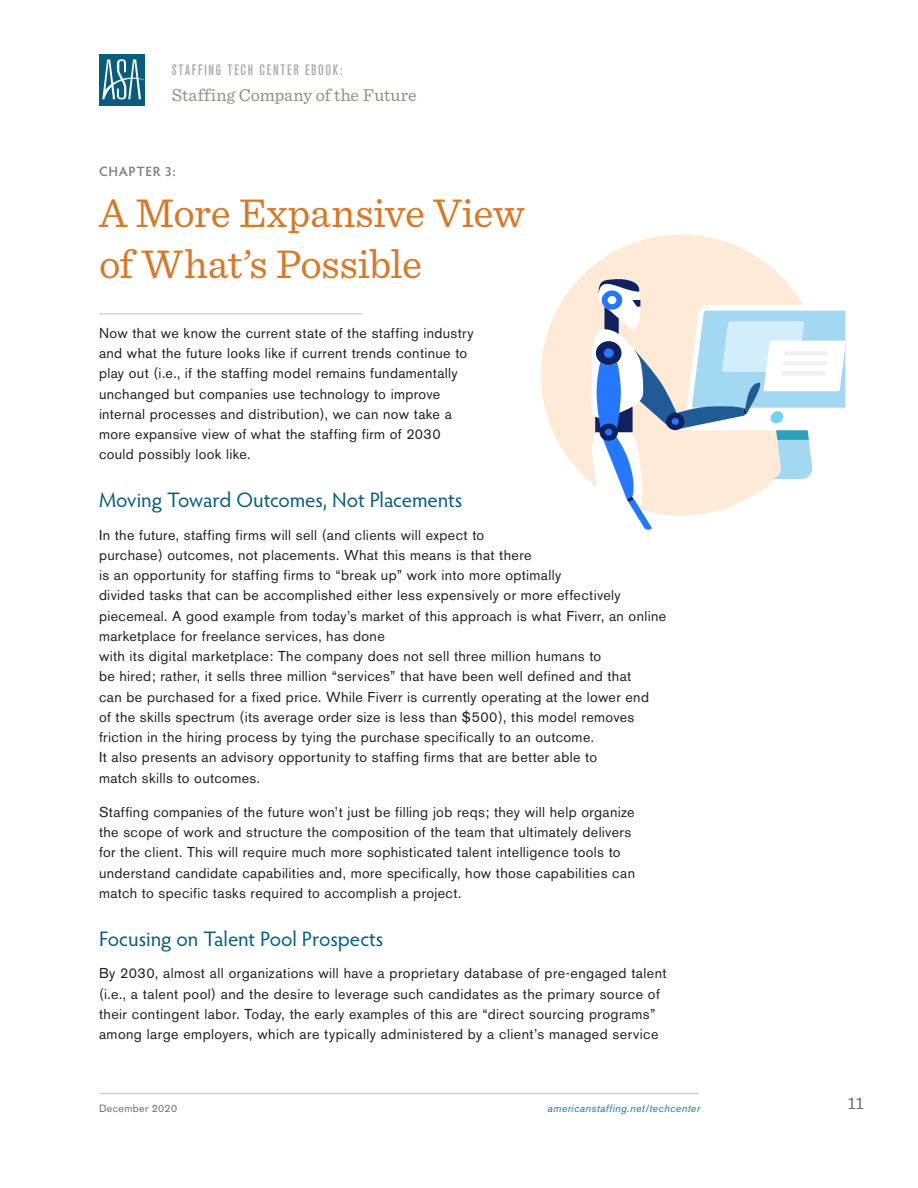
<style>
.page{position:relative;width:918px;height:1188px;background:#fff}
.page>*{position:absolute;margin:0;border:0;box-sizing:border-box;transform-origin:0 0}
._01_Head{font:42px/51px "Sentinel";letter-spacing:-.01em;color:#d47a28}
._02_Head{font:21px "Hypatia Sans Pro";letter-spacing:-.005em;color:#025d7e}
.t1{font:18px "Sentinel";letter-spacing:.01em;color:#9a8c7a}
.t2{font:18px "Sentinel";color:#6c6d70}
.t3{font:500 condensed 15px "Akzidenz Grotesk BE";letter-spacing:.12em;color:#aaacaf}
._00_Body{font:14.25px/20.2px "Akzidenz Grotesk BE";letter-spacing:.025em;color:#231f20}
._04_Head{font:600 13.5px "Hypatia Sans Pro";letter-spacing:.05em;color:#808285}
.t4{font:italic 10.5px "Akzidenz Grotesk BE";letter-spacing:.035em;color:#0183ae}
.t5{font:10.5px "Akzidenz Grotesk BE";letter-spacing:.035em;color:#6c6d70}
</style>
<div class="page">
<div style="left:99px;top:54px;width:45px;height:51px;background:#0a5c7d"></div>
<svg style="left:102px;top:59px;width:43px;height:40px"></svg>
<hr style="left:99px;top:1093px;width:600px;height:1px;background:#d1d2d4">
<hr style="left:99px;top:313px;width:263px;height:2px;background:#d9d4cd">
<svg style="left:541px;top:235px;width:241px;height:247px;fill:#ffead7"></svg>
<svg style="left:590px;top:277px;width:255px;height:253px"></svg>
<p class="t3" style="left:172px;top:61px;width:173px">STAFFING TECH CENTER EBOOK:</p>
<p class="t1" style="left:172px;top:81px;width:246px">Staffing Company of the Future</p>
<p class="_04_Head" style="left:99px;top:162px;width:78px">CHAPTER 3:</p>
<p class="_01_Head" style="left:99px;top:185px;width:427px">A More Expansive View of What’s Possible</p>
<p class="_00_Body" style="left:99px;top:323px;width:376px">Now that we know the current state of the staffing industry and what the future looks like if current trends continue to play out (i.e., if the staffing model remains fundamentally unchanged but companies use technology to improve internal processes and distribution), we can now take a more expansive view of what the staffing firm of 2030 could possibly look like.</p>
<p class="_02_Head" style="left:99px;top:486px;width:365px">Moving Toward Outcomes, Not Placements</p>
<p class="_00_Body" style="left:99px;top:525px;width:569px">In the future, staffing firms will sell (and clients will expect to<br>purchase) outcomes, not placements. What this means is that there<br>is an opportunity for staffing firms to “break up” work into more optimally<br>divided tasks that can be accomplished either less expensively or more effectively piecemeal. A good example from today’s market of this approach is what Fiverr, an online marketplace for freelance services, has done<br>with its digital marketplace: The company does not sell three million humans to<br>be hired; rather, it sells three million “services” that have been well defined and that<br>can be purchased for a fixed price. While Fiverr is currently operating at the lower end<br>of the skills spectrum (its average order size is less than $500), this model removes friction in the hiring process by tying the purchase specifically to an outcome.<br>It also presents an advisory opportunity to staffing firms that are better able to<br>match skills to outcomes.</p>
<p class="_00_Body" style="left:99px;top:802px;width:538px">Staffing companies of the future won’t just be filling job reqs; they will help organize the scope of work and structure the composition of the team that ultimately delivers for the client. This will require much more sophisticated talent intelligence tools to understand candidate capabilities and, more specifically, how those capabilities can match to specific tasks required to accomplish a project.</p>
<p class="_02_Head" style="left:99px;top:925px;width:286px">Focusing on Talent Pool Prospects</p>
<p class="_00_Body" style="left:99px;top:963px;width:569px">By 2030, almost all organizations will have a proprietary database of pre-engaged talent (i.e., a talent pool) and the desire to leverage such candidates as the primary source of their contingent labor. Today, the early examples of this are “direct sourcing programs” among large employers, which are typically administered by a client’s managed service</p>
<p class="t5" style="left:99px;top:1102px;width:80px">December 2020</p>
<p class="t4" style="left:548px;top:1102px;width:154px">americanstaffing.net/techcenter</p>
<p class="t2" style="left:848px;top:1089px;width:18px">11</p>
</div>
